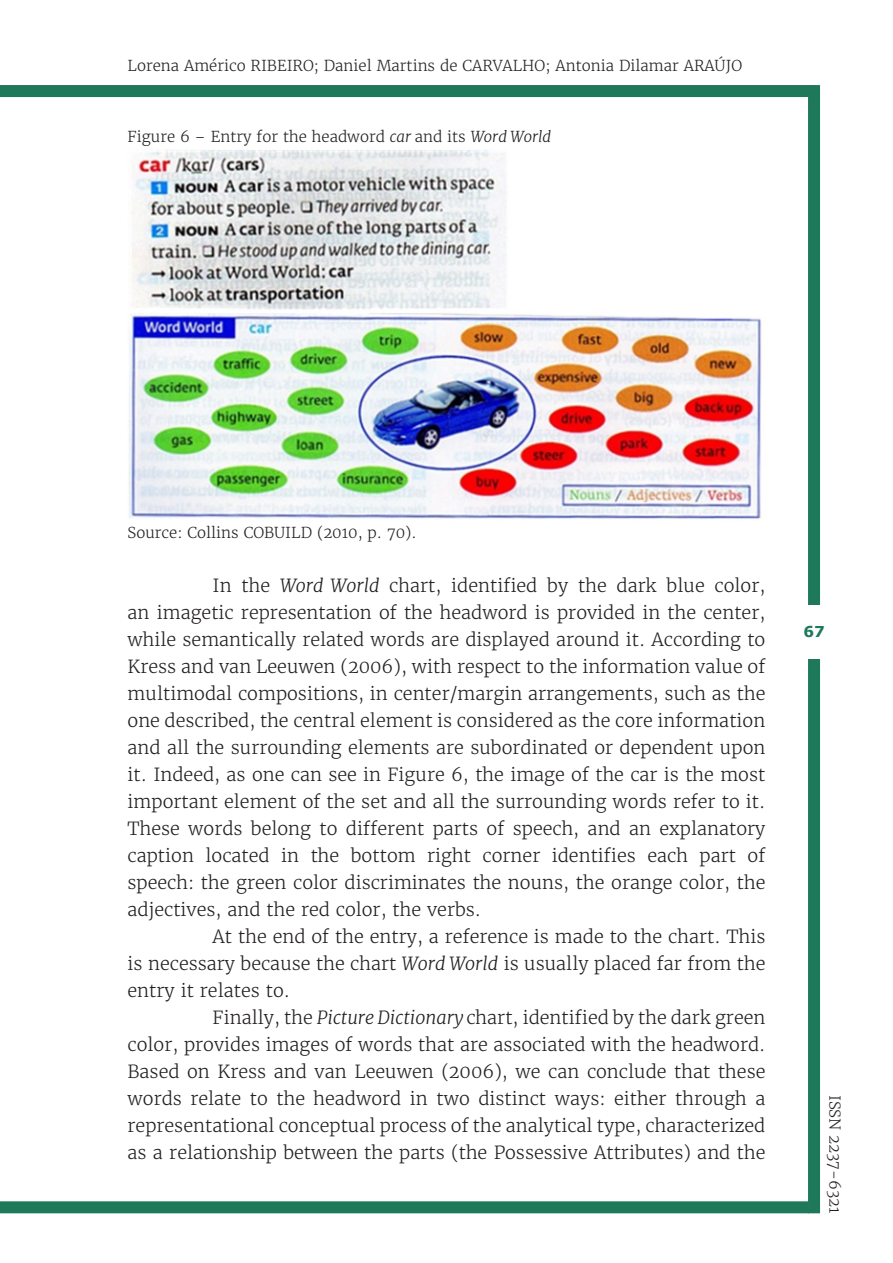
<style>
.page{position:relative;width:893px;height:1263px;background:#fff}
.page>*{position:absolute;margin:0;border:0;box-sizing:border-box;transform-origin:0 0}
.Corpo_do_artigo{font:300 18px/27px "Merriweather";color:#231f20;text-align:justify}
.Título_de_quadro_fig{font:300 15px "Merriweather";color:#231f20}
.t1{font:700 15px "Verdana";color:#1e785a}
.s1{font-style:italic}
</style>
<div class="page">
<div style="left:0;top:85px;width:810px;height:12px;background:#1e785a"></div>
<div style="left:808px;top:85px;width:12px;height:1128px;background:#1e785a"></div>
<div style="left:0;top:1201px;width:809px;height:12px;background:#1e785a"></div>
<div style="left:789px;top:605px;width:51px;height:53px;background:#fff"></div>
<img style="left:129px;top:150px;width:633px;height:369px">
<p class="Título_de_quadro_fig" style="left:128px;top:56px;width:616px">Lorena Américo RIBEIRO; Daniel Martins de CARVALHO; Antonia Dilamar ARAÚJO</p>
<p class="Título_de_quadro_fig" style="left:128px;top:128px;width:425px">Figure 6 – Entry for the headword <span class="s1">car</span> and its <span class="s1">Word World</span></p>
<p class="Título_de_quadro_fig" style="left:128px;top:524px;width:291px">Source: Collins COBUILD (2010, p. 70).</p>
<p class="Corpo_do_artigo" style="left:128px;top:572px;width:639px;text-indent:85px">In the <span class="s1">Word World</span> chart, identified by the dark blue color, an imagetic representation of the headword is provided in the center, while semantically related words are displayed around it. According to Kress and van Leeuwen (2006), with respect to the information value of multimodal compositions, in center/margin arrangements, such as the one described, the central element is considered as the core information and all the surrounding elements are subordinated or dependent upon it. Indeed, as one can see in Figure 6, the image of the car is the most important element of the set and all the surrounding words refer to it.<br>These words belong to different parts of speech, and an explanatory caption located in the bottom right corner identifies each part of speech: the green color discriminates the nouns, the orange color, the adjectives, and the red color, the verbs.</p>
<p class="Corpo_do_artigo" style="left:128px;top:923px;width:639px;text-indent:85px">At the end of the entry, a reference is made to the chart. This is necessary because the chart <span class="s1">Word World</span> is usually placed far from the entry it relates to.</p>
<p class="Corpo_do_artigo" style="left:128px;top:1004px;width:639px;text-indent:85px">Finally, the <span class="s1">Picture Dictionary</span> chart, identified by the dark green color, provides images of words that are associated with the headword.<br>Based on Kress and van Leeuwen (2006), we can conclude that these words relate to the headword in two distinct ways: either through a representational conceptual process of the analytical type, characterized as a relationship between the parts (the Possessive Attributes) and the</p>
<p class="t1" style="left:804px;top:622px;width:23px">67</p>
<p class="Título_de_quadro_fig" style="left:844px;top:1095px;width:120px;rotate:90deg">ISSN 2237-6321</p>
</div>
